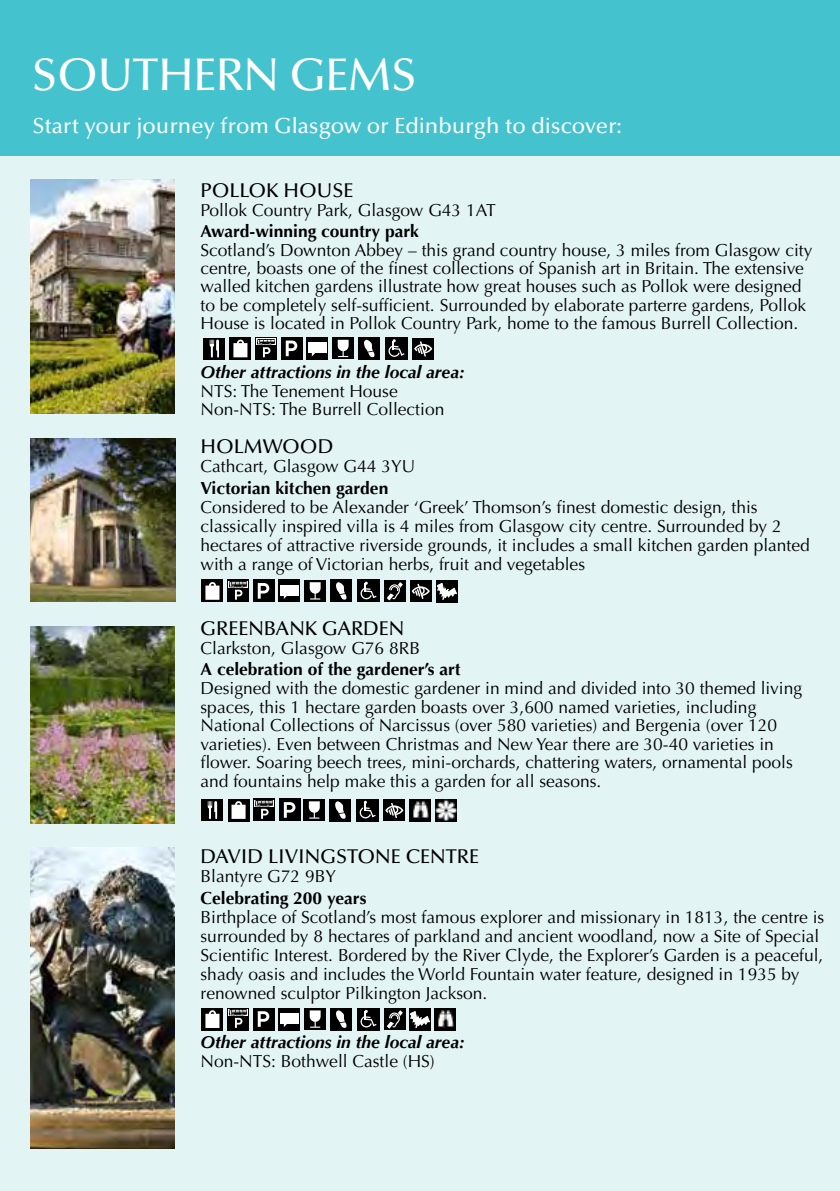
<style>
.page{position:relative;width:840px;height:1191px;background:#fff}
.page>*{position:absolute;margin:0;border:0;box-sizing:border-box;transform-origin:0 0}
.t1{font:500 46px "Optima";letter-spacing:-.01em;color:#fff}
.t2{font:500 22px "Optima";color:#fff}
.t3{font:500 20px "Optima";color:#000}
.t4{font:17.4px/19px "Optima";color:#000}
.t5{font:700 17.4px "Optima";color:#000}
.t6{font:italic 700 17.4px "Optima";color:#000}
</style>
<div class="page">
<div style="left:0;top:155px;width:839px;height:1036px;background:#e3f4f5"></div>
<div style="left:0;top:0;width:839px;height:155px;background:#44c3cf"></div>
<img style="left:31px;top:179px;width:143px;height:234px">
<img style="left:31px;top:439px;width:145px;height:162px">
<div style="left:203px;top:337px;width:22px;height:22px;background:#000"></div>
<svg style="left:209px;top:339px;width:10px;height:18px"></svg>
<svg style="left:229px;top:337px;width:22px;height:22px"></svg>
<svg style="left:233px;top:339px;width:14px;height:18px"></svg>
<div style="left:280px;top:337px;width:22px;height:22px;background:#000"></div>
<svg style="left:285px;top:340px;width:12px;height:16px"></svg>
<div style="left:306px;top:337px;width:22px;height:22px;background:#000"></div>
<div style="left:308px;top:342px;width:18px;height:10px;background:#fff"></div>
<svg style="left:311px;top:352px;width:7px;height:4px"></svg>
<div style="left:332px;top:337px;width:22px;height:22px;background:#000"></div>
<svg style="left:337px;top:340px;width:11px;height:17px"></svg>
<div style="left:358px;top:337px;width:22px;height:22px;background:#000"></div>
<svg style="left:364px;top:340px;width:11px;height:18px"></svg>
<div style="left:412px;top:338px;width:22px;height:22px;background:#000"></div>
<svg style="left:414px;top:341px;width:18px;height:15px"></svg>
<div style="left:255px;top:337px;width:21px;height:22px;background:#000"></div>
<svg style="left:263px;top:347px;width:7px;height:10px"></svg>
<svg style="left:256px;top:338px;width:19px;height:7px"></svg>
<img style="left:257px;top:339px;width:17px;height:6px">
<div style="left:384px;top:337px;width:23px;height:23px;background:#000"></div>
<svg style="left:388px;top:339px;width:16px;height:18px"></svg>
<div style="left:201px;top:799px;width:22px;height:22px;background:#000"></div>
<svg style="left:208px;top:801px;width:9px;height:18px"></svg>
<div style="left:227px;top:799px;width:22px;height:22px;background:#000"></div>
<svg style="left:231px;top:801px;width:14px;height:18px"></svg>
<div style="left:278px;top:799px;width:22px;height:22px;background:#000"></div>
<svg style="left:284px;top:802px;width:11px;height:15px"></svg>
<div style="left:303px;top:799px;width:22px;height:22px;background:#000"></div>
<svg style="left:309px;top:801px;width:10px;height:17px"></svg>
<div style="left:329px;top:799px;width:22px;height:22px;background:#000"></div>
<svg style="left:335px;top:801px;width:11px;height:18px"></svg>
<div style="left:383px;top:799px;width:22px;height:22px;background:#000"></div>
<svg style="left:385px;top:803px;width:18px;height:15px"></svg>
<svg style="left:253px;top:799px;width:22px;height:22px"></svg>
<div style="left:257px;top:807px;width:13px;height:12px;background:#000"></div>
<svg style="left:261px;top:808px;width:7px;height:10px"></svg>
<svg style="left:254px;top:800px;width:19px;height:6px"></svg>
<img style="left:255px;top:800px;width:17px;height:6px">
<div style="left:409px;top:799px;width:22px;height:22px;background:#000"></div>
<img style="left:413px;top:802px;width:15px;height:16px">
<div style="left:356px;top:799px;width:22px;height:22px;background:#000"></div>
<svg style="left:359px;top:801px;width:16px;height:17px"></svg>
<svg style="left:435px;top:799px;width:21px;height:22px"></svg>
<img style="left:435px;top:800px;width:21px;height:20px">
<img style="left:30px;top:626px;width:145px;height:197px">
<img style="left:30px;top:848px;width:145px;height:300px">
<div style="left:201px;top:580px;width:22px;height:22px;background:#000"></div>
<svg style="left:205px;top:582px;width:14px;height:18px"></svg>
<div style="left:252px;top:580px;width:22px;height:22px;background:#000"></div>
<svg style="left:257px;top:583px;width:12px;height:15px"></svg>
<div style="left:278px;top:580px;width:22px;height:22px;background:#000"></div>
<div style="left:280px;top:585px;width:18px;height:10px;background:#fff"></div>
<svg style="left:284px;top:595px;width:6px;height:4px"></svg>
<div style="left:304px;top:580px;width:22px;height:22px;background:#000"></div>
<svg style="left:309px;top:582px;width:11px;height:17px"></svg>
<div style="left:330px;top:580px;width:22px;height:22px;background:#000"></div>
<svg style="left:336px;top:582px;width:11px;height:18px"></svg>
<div style="left:383px;top:580px;width:22px;height:22px;background:#000"></div>
<svg style="left:387px;top:582px;width:15px;height:18px"></svg>
<div style="left:409px;top:580px;width:22px;height:22px;background:#000"></div>
<svg style="left:227px;top:580px;width:22px;height:22px"></svg>
<div style="left:231px;top:588px;width:13px;height:12px;background:#000"></div>
<svg style="left:235px;top:589px;width:7px;height:10px"></svg>
<svg style="left:228px;top:580px;width:19px;height:7px"></svg>
<img style="left:229px;top:581px;width:17px;height:6px">
<div style="left:435px;top:580px;width:22px;height:22px;background:#000"></div>
<svg style="left:411px;top:581px;width:47px;height:22px"></svg>
<div style="left:357px;top:579px;width:22px;height:23px;background:#000"></div>
<svg style="left:360px;top:581px;width:16px;height:18px"></svg>
<div style="left:201px;top:1008px;width:22px;height:22px;background:#000"></div>
<svg style="left:205px;top:1010px;width:14px;height:18px"></svg>
<div style="left:252px;top:1008px;width:22px;height:22px;background:#000"></div>
<svg style="left:257px;top:1011px;width:12px;height:15px"></svg>
<div style="left:278px;top:1008px;width:22px;height:22px;background:#000"></div>
<div style="left:280px;top:1013px;width:18px;height:10px;background:#fff"></div>
<svg style="left:284px;top:1023px;width:6px;height:4px"></svg>
<div style="left:304px;top:1008px;width:22px;height:22px;background:#000"></div>
<svg style="left:309px;top:1010px;width:11px;height:17px"></svg>
<div style="left:330px;top:1008px;width:22px;height:22px;background:#000"></div>
<svg style="left:336px;top:1010px;width:11px;height:18px"></svg>
<div style="left:383px;top:1008px;width:22px;height:22px;background:#000"></div>
<svg style="left:227px;top:1008px;width:22px;height:22px"></svg>
<div style="left:231px;top:1016px;width:13px;height:12px;background:#000"></div>
<svg style="left:235px;top:1017px;width:7px;height:10px"></svg>
<svg style="left:228px;top:1009px;width:19px;height:6px"></svg>
<img style="left:229px;top:1009px;width:17px;height:6px">
<div style="left:408px;top:1008px;width:22px;height:22px;background:#000"></div>
<svg style="left:386px;top:1009px;width:45px;height:22px"></svg>
<svg style="left:434px;top:1008px;width:21px;height:22px"></svg>
<img style="left:437px;top:1011px;width:16px;height:16px">
<div style="left:357px;top:1008px;width:22px;height:22px;background:#000"></div>
<svg style="left:360px;top:1010px;width:16px;height:17px"></svg>
<h1 class="t1" style="left:32px;top:48px;width:386px">SOUTHERN GEMS</h1>
<p class="t2" style="left:32px;top:113px;width:591px">Start your journey from Glasgow or Edinburgh to discover:</p>
<p class="t3" style="left:200px;top:179px;width:154px">POLLOK HOUSE</p>
<p class="t4" style="left:200px;top:201px;width:296px">Pollok Country Park, Glasgow G43 1AT</p>
<p class="t5" style="left:200px;top:221px;width:220px">Award-winning country park</p>
<p class="t4" style="left:200px;top:241px;width:613px;line-height:18.4px">Scotland’s Downton Abbey – this grand country house, 3 miles from Glasgow city centre, boasts one of the finest collections of Spanish art in Britain. The extensive walled kitchen gardens illustrate how great houses such as Pollok were designed to be completely self-sufficient. Surrounded by elaborate parterre gardens, Pollok House is located in Pollok Country Park, home to the famous Burrell Collection.</p>
<p class="t6" style="left:200px;top:362px;width:266px">Other attractions in the local area:</p>
<p class="t4" style="left:200px;top:382px;width:245px">NTS: The Tenement House<br>Non-NTS: The Burrell Collection</p>
<p class="t3" style="left:200px;top:434px;width:134px">HOLMWOOD</p>
<p class="t4" style="left:200px;top:457px;width:216px">Cathcart, Glasgow G44 3YU</p>
<p class="t5" style="left:200px;top:478px;width:189px">Victorian kitchen garden</p>
<p class="t4" style="left:200px;top:497px;width:610px">Considered to be Alexander ‘Greek’ Thomson’s finest domestic design, this classically inspired villa is 4 miles from Glasgow city centre. Surrounded by 2 hectares of attractive riverside grounds, it includes a small kitchen garden planted with a range of Victorian herbs, fruit and vegetables</p>
<p class="t3" style="left:200px;top:617px;width:205px">GREENBANK GARDEN</p>
<p class="t4" style="left:200px;top:639px;width:221px">Clarkston, Glasgow G76 8RB</p>
<p class="t5" style="left:200px;top:659px;width:261px">A celebration of the gardener’s art</p>
<p class="t4" style="left:200px;top:679px;width:602px">Designed with the domestic gardener in mind and divided into 30 themed living spaces, this 1 hectare garden boasts over 3,600 named varieties, including National Collections of Narcissus (over 580 varieties) and Bergenia (over 120 varieties). Even between Christmas and New Year there are 30-40 varieties in flower. Soaring beech trees, mini-orchards, chattering waters, ornamental pools and fountains help make this a garden for all seasons.</p>
<p class="t3" style="left:200px;top:844px;width:280px">DAVID LIVINGSTONE CENTRE</p>
<p class="t4" style="left:200px;top:866px;width:137px">Blantyre G72 9BY</p>
<p class="t5" style="left:200px;top:887px;width:167px">Celebrating 200 years</p>
<p class="t4" style="left:200px;top:907px;width:625px">Birthplace of Scotland’s most famous explorer and missionary in 1813, the centre is surrounded by 8 hectares of parkland and ancient woodland, now a Site of Special Scientific Interest. Bordered by the River Clyde, the Explorer’s Garden is a peaceful, shady oasis and includes the World Fountain water feature, designed in 1935 by renowned sculptor Pilkington Jackson.</p>
<p class="t6" style="left:200px;top:1031px;width:266px">Other attractions in the local area:</p>
<p class="t4" style="left:200px;top:1051px;width:236px">Non-NTS: Bothwell Castle (HS)</p>
</div>
